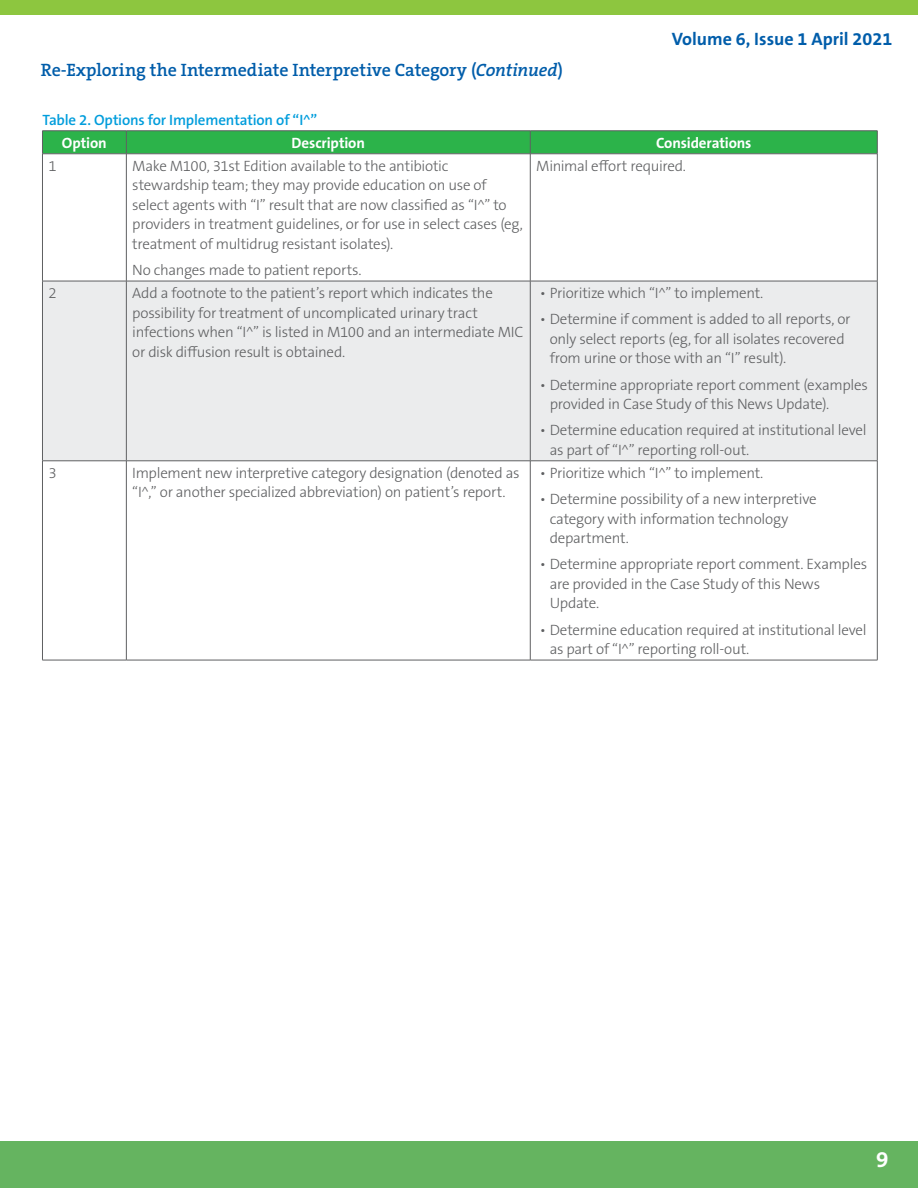
<style>
.page{position:relative;width:918px;height:1188px;background:#fff}
.page>*{position:absolute;margin:0;border:0;box-sizing:border-box;transform-origin:0 0}
.t1{font:700 22.5px "The Sans B W7";color:#fff}
.t2{font:600 18px "The Serif B W6";letter-spacing:-.01em;color:#005daa}
.t3{font:700 18px "The Sans B W7";color:#005daa}
.t4{font:300 15px/19.5px "The Sans B W3";letter-spacing:-.02em;color:#5f6062}
.t5{font:600 15px "The Sans B W6";letter-spacing:-.01em;color:#009ddc}
.t6{font:700 15px "The Sans B W7";letter-spacing:-.01em;color:#fff}
.s1{font-style:italic}
</style>
<div class="page">
<div style="left:0;top:0;width:918px;height:15px;background:#8dc63f"></div>
<div style="left:0;top:1141px;width:918px;height:47px;background:#65b460"></div>
<svg style="left:43px;top:155px;width:834px;height:505px"></svg>
<div style="left:43px;top:282px;width:834px;height:179px;background:#ebeced"></div>
<hr style="left:42px;top:281px;width:84px;height:1px;background:#5f6062">
<hr style="left:42px;top:281px;width:1px;height:180px;background:#5f6062">
<hr style="left:126px;top:281px;width:404px;height:1px;background:#5f6062">
<hr style="left:42px;top:660px;width:84px;height:1px;background:#5f6062">
<hr style="left:126px;top:660px;width:404px;height:1px;background:#5f6062">
<hr style="left:126px;top:281px;width:1px;height:180px;background:#5f6062">
<hr style="left:530px;top:281px;width:347px;height:1px;background:#5f6062">
<hr style="left:530px;top:281px;width:1px;height:180px;background:#5f6062">
<hr style="left:877px;top:281px;width:1px;height:180px;background:#5f6062">
<hr style="left:530px;top:660px;width:347px;height:1px;background:#5f6062">
<hr style="left:42px;top:154px;width:1px;height:127px;background:#5f6062">
<hr style="left:42px;top:461px;width:1px;height:199px;background:#5f6062">
<svg style="left:42px;top:131px;width:836px;height:23px;background:#2fae4c"></svg>
<hr style="left:42px;top:154px;width:84px;height:1px;background:#5f6062">
<hr style="left:126px;top:154px;width:404px;height:1px;background:#5f6062">
<hr style="left:126px;top:154px;width:1px;height:127px;background:#5f6062">
<hr style="left:530px;top:154px;width:347px;height:1px;background:#5f6062">
<hr style="left:530px;top:154px;width:1px;height:127px;background:#5f6062">
<hr style="left:877px;top:154px;width:1px;height:127px;background:#5f6062">
<hr style="left:42px;top:461px;width:84px;height:1px;background:#5f6062">
<hr style="left:126px;top:461px;width:404px;height:1px;background:#5f6062">
<hr style="left:126px;top:461px;width:1px;height:199px;background:#5f6062">
<hr style="left:530px;top:461px;width:347px;height:1px;background:#5f6062">
<hr style="left:530px;top:461px;width:1px;height:199px;background:#5f6062">
<hr style="left:877px;top:461px;width:1px;height:199px;background:#5f6062">
<p class="t3" style="left:672px;top:27px;width:222px">Volume 6, Issue 1 April 2021</p>
<p class="t2" style="left:41px;top:58px;width:524px">Re-Exploring the Intermediate Interpretive Category (<span class="s1">Continued</span>)</p>
<p class="t5" style="left:42px;top:110px;width:276px">Table 2. Options for Implementation of “I^”</p>
<p class="t6" style="left:62px;top:133px;width:46px">Option</p>
<p class="t6" style="left:292px;top:133px;width:75px">Description</p>
<p class="t6" style="left:656px;top:133px;width:97px">Considerations</p>
<p class="t4" style="left:48px;top:156px;width:10px">1</p>
<p class="t4" style="left:132px;top:156px;width:392px">Make M100, 31st Edition available to the antibiotic stewardship team; they may provide education on use of select agents with “I” result that are now classified as “I^” to providers in treatment guidelines, or for use in select cases (eg, treatment of multidrug resistant isolates).</p>
<p class="t4" style="left:132px;top:260px;width:231px">No changes made to patient reports.</p>
<p class="t4" style="left:536px;top:156px;width:151px">Minimal effort required.</p>
<p class="t4" style="left:48px;top:283px;width:10px">2</p>
<p class="t4" style="left:132px;top:283px;width:393px">Add a footnote to the patient’s report which indicates the possibility for treatment of uncomplicated urinary tract infections when “I^” is listed in M100 and an intermediate MIC or disk diffusion result is obtained.</p>
<p class="t4" style="left:540px;top:283px;width:225px">• Prioritize which “I^” to implement.</p>
<p class="t4" style="left:550px;top:310px;width:302px;text-indent:-10px">• Determine if comment is added to all reports, or only select reports (eg, for all isolates recovered from urine or those with an “I” result).</p>
<p class="t4" style="left:550px;top:375px;width:320px;text-indent:-10px">• Determine appropriate report comment (examples provided in Case Study of this News Update).</p>
<p class="t4" style="left:550px;top:421px;width:318px;text-indent:-10px">• Determine education required at institutional level as part of “I^” reporting roll-out.</p>
<p class="t4" style="left:48px;top:463px;width:10px">3</p>
<p class="t4" style="left:132px;top:463px;width:389px">Implement new interpretive category designation (denoted as “I^,” or another specialized abbreviation) on patient’s report.</p>
<p class="t4" style="left:540px;top:463px;width:225px">• Prioritize which “I^” to implement.</p>
<p class="t4" style="left:550px;top:489px;width:269px;text-indent:-10px">• Determine possibility of a new interpretive category with information technology department.</p>
<p class="t4" style="left:550px;top:555px;width:319px;text-indent:-10px">• Determine appropriate report comment. Examples are provided in the Case Study of this News<br>Update.</p>
<p class="t4" style="left:550px;top:620px;width:318px;text-indent:-10px">• Determine education required at institutional level as part of “I^” reporting roll-out.</p>
<h1 class="t1" style="left:876px;top:1145px;width:14px">9</h1>
</div>
